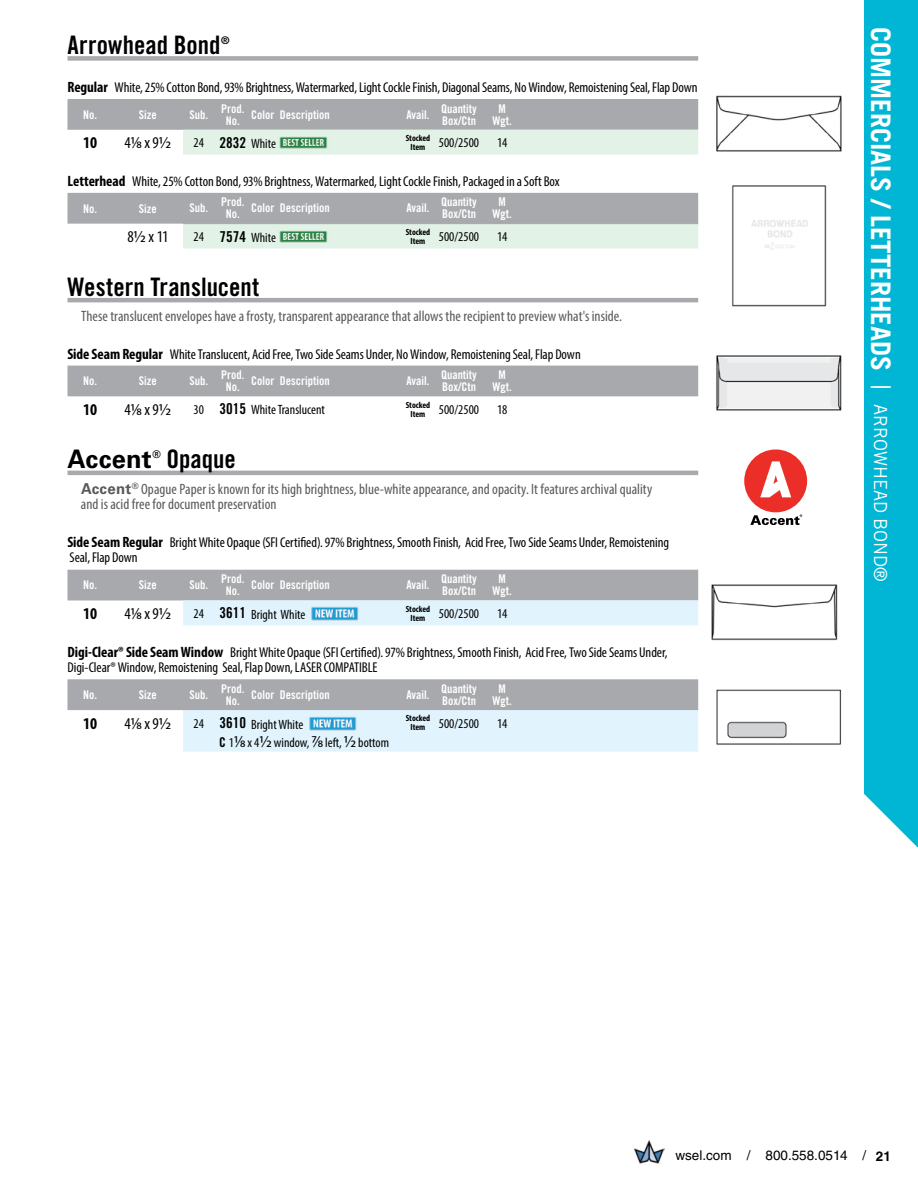
<style>
.page{position:relative;width:918px;height:1188px;background:#fff}
.page>*{position:absolute;margin:0;border:0;box-sizing:border-box;transform-origin:0 0}
.t1{font:700 27px "Trade Gothic LT Std";color:#fff}
.t2{font:25.5px "Trade Gothic LT Std Bd Cn 20";color:#000}
.t3{font:700 25.5px "Univers LT Std";letter-spacing:.005em;color:#000}
.t4{font:16.5px "Myriad Pro";color:#000}
.t5{font:700 condensed 16.5px "Myriad Pro";color:#000}
.t6{font:condensed 16.5px "Myriad Pro";color:#000}
.t7{font:condensed 15px/15px "Myriad Pro";letter-spacing:.005em;color:#58595b}
.t8{font:condensed 14.25px/15px "Myriad Pro";letter-spacing:-.005em;color:#000}
.t9{font:condensed 13.5px "Myriad Pro";color:#000}
.t10{font:13.5px "Helvetica LT Std";color:#000}
.t11{font:12px/12px "Trade Gothic LT Std Bd Cn 20";color:#fff;text-align:center}
.t12{font:10.5px "Trade Gothic LT Std Bd Cn 20";color:#000}
.t13{font:700 10.5px "Univers LT Std";color:#000}
.t14{font:700 condensed 9px "Myriad Pro";color:#000}
.s1{font-weight:700;font-size:15px}
.s2{font-stretch:condensed}
.s3{font-family:"Trade Gothic LT Std Bd Cn 20";font-stretch:normal;font-size:15px}
.s4{font-stretch:normal}
.s5{font-family:"Univers LT Std";font-weight:700;font-stretch:normal}
.s6{font-family:"Trade Gothic LT Std Bd Cn 20";font-stretch:normal}
.s7{font-stretch:normal;font-size:16.5px}
.s8{font-weight:400}
.s9{font-weight:400;font-size:18px}
.s10{font-weight:700}
</style>
<div class="page">
<div style="left:68px;top:99px;width:630px;height:31px;background:#a7a9ac"></div>
<svg style="left:183px;top:130px;width:515px;height:118px"></svg>
<div style="left:68px;top:366px;width:630px;height:30px;background:#a7a9ac"></div>
<div style="left:68px;top:570px;width:630px;height:30px;background:#a7a9ac"></div>
<svg style="left:183px;top:600px;width:515px;height:152px"></svg>
<div style="left:68px;top:679px;width:630px;height:31px;background:#a7a9ac"></div>
<div style="left:68px;top:193px;width:630px;height:31px;background:#a7a9ac"></div>
<hr style="left:517px;top:223px;width:45px;height:1px;background:#a7a9ac">
<hr style="left:562px;top:223px;width:46px;height:1px;background:#a7a9ac">
<hr style="left:608px;top:223px;width:45px;height:1px;background:#a7a9ac">
<hr style="left:653px;top:223px;width:45px;height:1px;background:#a7a9ac">
<div style="left:68px;top:56px;width:630px;height:5px;background:#a7a9ac"></div>
<img style="left:276px;top:137px;width:54px;height:12px">
<img style="left:276px;top:231px;width:54px;height:12px">
<hr style="left:68px;top:298px;width:630px;height:4px;background:#a7a9ac">
<hr style="left:68px;top:471px;width:630px;height:4px;background:#a7a9ac">
<img style="left:308px;top:606px;width:54px;height:15px">
<img style="left:305px;top:716px;width:54px;height:14px">
<img style="left:716px;top:95px;width:126px;height:57px">
<img style="left:732px;top:185px;width:95px;height:122px">
<img style="left:716px;top:355px;width:126px;height:56px">
<svg style="left:744px;top:449px;width:63px;height:76px"></svg>
<img style="left:711px;top:584px;width:127px;height:57px">
<img style="left:716px;top:689px;width:126px;height:56px">
<div style="left:524px;top:132px;width:173px;height:22px;background:#e3f2e7"></div>
<div style="left:524px;top:226px;width:173px;height:21px;background:#e3f2e7"></div>
<div style="left:524px;top:602px;width:173px;height:21px;background:#e1f4fd"></div>
<div style="left:524px;top:711px;width:173px;height:22px;background:#e1f4fd"></div>
<div style="left:524px;top:195px;width:173px;height:27px;background:#a7a9ac"></div>
<div style="left:524px;top:367px;width:173px;height:27px;background:#a7a9ac"></div>
<div style="left:524px;top:571px;width:173px;height:27px;background:#a7a9ac"></div>
<div style="left:524px;top:681px;width:173px;height:27px;background:#a7a9ac"></div>
<div style="left:524px;top:102px;width:173px;height:27px;background:#a7a9ac"></div>
<div style="left:864px;top:0;width:54px;height:848px;background:#00b6d4"></div>
<img style="left:634px;top:1140px;width:31px;height:24px">
<h2 class="t2" style="left:68px;top:29px;width:155px">Arrowhead Bond</h2>
<p class="t12" style="left:221px;top:33px;width:10px">®</p>
<p class="t8" style="left:68px;top:80px;width:632px"><span class="s1">Regular</span> White, 25% Cotton Bond, 93% Brightness, Watermarked, Light Cockle Finish, Diagonal Seams, No Window, Remoistening Seal, Flap Down</p>
<p class="t11" style="left:83px;top:108px;width:15px">No.</p>
<p class="t11" style="left:139px;top:108px;width:19px">Size</p>
<p class="t11" style="left:189px;top:108px;width:20px">Sub.</p>
<p class="t11" style="left:221px;top:102px;width:25px">Prod.<br>No.</p>
<p class="t11" style="left:251px;top:108px;width:80px">Color Description</p>
<p class="t11" style="left:406px;top:108px;width:25px">Avail.</p>
<p class="t11" style="left:441px;top:102px;width:37px;text-align:left">Quantity<br>Box/Ctn</p>
<p class="t11" style="left:493px;top:102px;width:21px">M<br>Wgt.</p>
<p class="t5" style="left:83px;top:133px;width:16px">10</p>
<p class="t4" style="left:125px;top:133px;width:48px"><span class="s2">4</span>1/8 <span class="s2">x 9</span>1/2</p>
<p class="t9" style="left:194px;top:135px;width:84px">24 <span class="s3">2832</span> White</p>
<p class="t14" style="left:406px;top:132px;width:26px">Stocked</p>
<p class="t9" style="left:411px;top:135px;width:70px"><sub>Item</sub> 500/2500</p>
<p class="t9" style="left:497px;top:135px;width:12px">14</p>
<p class="t8" style="left:68px;top:174px;width:494px"><span class="s1">Letterhead</span> White, 25% Cotton Bond, 93% Brightness, Watermarked, Light Cockle Finish, Packaged in a Soft Box</p>
<p class="t11" style="left:83px;top:202px;width:15px">No.</p>
<p class="t11" style="left:139px;top:202px;width:19px">Size</p>
<p class="t11" style="left:189px;top:202px;width:20px">Sub.</p>
<p class="t11" style="left:221px;top:196px;width:25px">Prod.<br>No.</p>
<p class="t11" style="left:251px;top:202px;width:80px">Color Description</p>
<p class="t11" style="left:406px;top:202px;width:25px">Avail.</p>
<p class="t11" style="left:441px;top:196px;width:37px;text-align:left">Quantity<br>Box/Ctn</p>
<p class="t11" style="left:493px;top:196px;width:21px">M<br>Wgt.</p>
<p class="t6" style="left:127px;top:227px;width:43px">8<span class="s4">1/2</span> x 11</p>
<p class="t9" style="left:194px;top:229px;width:84px">24 <span class="s3">7574</span> White</p>
<p class="t14" style="left:406px;top:227px;width:26px">Stocked</p>
<p class="t9" style="left:411px;top:229px;width:70px"><sub>Item</sub> 500/2500</p>
<p class="t9" style="left:497px;top:229px;width:12px">14</p>
<h2 class="t2" style="left:68px;top:271px;width:193px">Western Translucent</h2>
<p class="t7" style="left:81px;top:308px;width:543px">These translucent envelopes have a frosty, transparent appearance that allows the recipient to preview what's inside.</p>
<p class="t8" style="left:68px;top:346px;width:515px"><span class="s1">Side Seam Regular</span> White Translucent, Acid Free, Two Side Seams Under, No Window, Remoistening Seal, Flap Down</p>
<p class="t11" style="left:83px;top:375px;width:15px">No.</p>
<p class="t11" style="left:139px;top:375px;width:19px">Size</p>
<p class="t11" style="left:189px;top:375px;width:20px">Sub.</p>
<p class="t11" style="left:221px;top:369px;width:25px">Prod.<br>No.</p>
<p class="t11" style="left:251px;top:375px;width:80px">Color Description</p>
<p class="t11" style="left:406px;top:375px;width:25px">Avail.</p>
<p class="t11" style="left:441px;top:369px;width:37px;text-align:left">Quantity<br>Box/Ctn</p>
<p class="t11" style="left:493px;top:369px;width:21px">M<br>Wgt.</p>
<p class="t5" style="left:83px;top:399px;width:16px">10</p>
<p class="t4" style="left:125px;top:399px;width:48px"><span class="s2">4</span>1/8 <span class="s2">x 9</span>1/2</p>
<p class="t9" style="left:194px;top:401px;width:133px">30 <span class="s3">3015</span> White Translucent</p>
<p class="t14" style="left:406px;top:399px;width:26px">Stocked</p>
<p class="t9" style="left:411px;top:401px;width:70px"><sub>Item</sub> 500/2500</p>
<p class="t9" style="left:497px;top:401px;width:12px">18</p>
<h2 class="t3" style="left:68px;top:445px;width:86px">Accent</h2>
<p class="t13" style="left:152px;top:448px;width:10px">®</p>
<h2 class="t2" style="left:166px;top:444px;width:71px">Opaque</h2>
<p class="t7" style="left:81px;top:481px;width:573px"><span class="s5">Accent</span><sup>®</sup> Opague Paper is known for its high brightness, blue-white appearance, and opacity. It features archival quality and is acid free for document preservation</p>
<p class="t8" style="left:67px;top:535px;width:603px"><span class="s1">Side Seam Regular</span> Bright White Opaque (SFI Certified). 97% Brightness, Smooth Finish, Acid Free, Two Side Seams Under, Remoistening<br>Seal, Flap Down</p>
<p class="t11" style="left:83px;top:579px;width:15px">No.</p>
<p class="t11" style="left:139px;top:579px;width:19px">Size</p>
<p class="t11" style="left:189px;top:579px;width:20px">Sub.</p>
<p class="t11" style="left:221px;top:573px;width:25px">Prod.<br>No.</p>
<p class="t11" style="left:251px;top:579px;width:80px">Color Description</p>
<p class="t11" style="left:406px;top:579px;width:25px">Avail.</p>
<p class="t11" style="left:441px;top:573px;width:37px;text-align:left">Quantity<br>Box/Ctn</p>
<p class="t11" style="left:493px;top:573px;width:21px">M<br>Wgt.</p>
<p class="t5" style="left:83px;top:603px;width:16px">10</p>
<p class="t4" style="left:125px;top:603px;width:48px"><span class="s2">4</span>1/8 <span class="s2">x 9</span>1/2</p>
<p class="t9" style="left:194px;top:607px;width:113px">24 <span class="s3">3611</span> Bright White</p>
<p class="t14" style="left:406px;top:603px;width:26px">Stocked</p>
<p class="t9" style="left:411px;top:605px;width:70px"><sub>Item</sub> 500/2500</p>
<p class="t9" style="left:497px;top:605px;width:12px">14</p>
<p class="t8" style="left:68px;top:644px;width:602px"><span class="s1">Digi-Clear® Side Seam Window</span> Bright White Opaque (SFI Certified). 97% Brightness, Smooth Finish, Acid Free, Two Side Seams Under,<br>Digi-Clear® Window, Remoistening Seal, Flap Down, LASER COMPATIBLE</p>
<p class="t11" style="left:83px;top:689px;width:15px">No.</p>
<p class="t11" style="left:139px;top:689px;width:19px">Size</p>
<p class="t11" style="left:189px;top:689px;width:20px">Sub.</p>
<p class="t11" style="left:221px;top:683px;width:25px">Prod.<br>No.</p>
<p class="t11" style="left:251px;top:689px;width:80px">Color Description</p>
<p class="t11" style="left:406px;top:689px;width:25px">Avail.</p>
<p class="t11" style="left:441px;top:683px;width:37px;text-align:left">Quantity<br>Box/Ctn</p>
<p class="t11" style="left:493px;top:683px;width:21px">M<br>Wgt.</p>
<p class="t5" style="left:83px;top:713px;width:16px">10</p>
<p class="t4" style="left:125px;top:713px;width:48px"><span class="s2">4</span>1/8 <span class="s2">x 9</span>1/2</p>
<p class="t9" style="left:194px;top:716px;width:111px">24 <span class="s3">3610</span> Bright White</p>
<p class="t14" style="left:406px;top:713px;width:26px">Stocked</p>
<p class="t9" style="left:411px;top:715px;width:70px"><sub>Item</sub> 500/2500</p>
<p class="t9" style="left:497px;top:715px;width:12px">14</p>
<p class="t9" style="left:219px;top:735px;width:171px"><span class="s6">C</span> 1<span class="s7">1/8</span> x 4<span class="s7">1/2</span> window, <span class="s7">7/8</span> left, <span class="s7">1/2</span> bottom</p>
<h1 class="t1" style="left:897px;top:27px;width:556px;rotate:90deg">COMMERCIALS / LETTERHEADS <span class="s8">|</span> <span class="s9">Arrowhead Bond®</span></h1>
<p class="t10" style="left:675px;top:1148px;width:217px">wsel.com / 800.558.0514 / <span class="s10">21</span></p>
</div>
